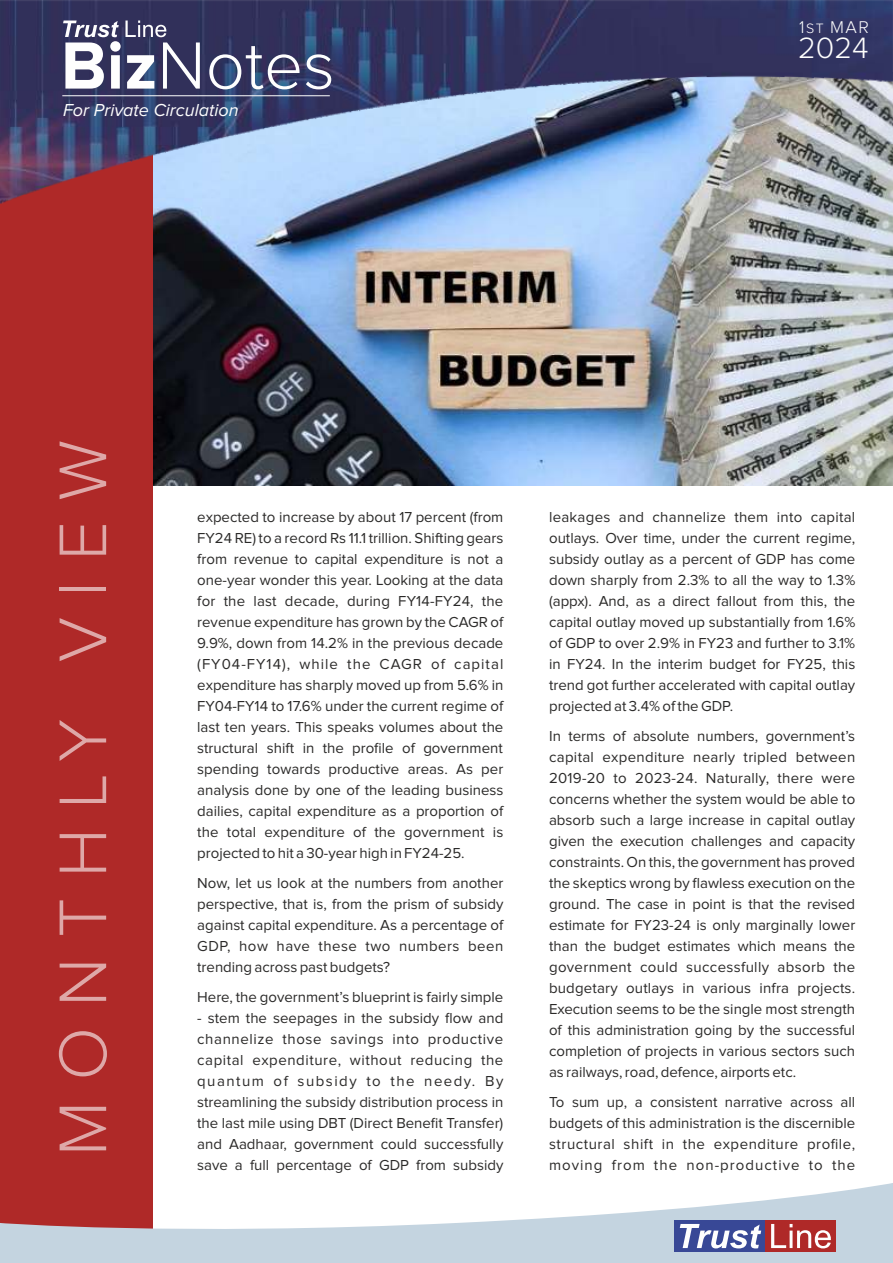
<style>
.page{position:relative;width:893px;height:1263px;background:#fff}
.page>*{position:absolute;margin:0;border:0;box-sizing:border-box;transform-origin:0 0}
.t1{font:300 69.75px "Proxima Nova";letter-spacing:.295em;color:rgb(254 254 254/.6)}
.t2{font:300 69.15px "Proxima Nova";color:#fefefe}
.t3{font:300 30.45px "Proxima Nova";color:#fefefe}
.t4{font:italic 18px "Proxima Nova";color:#fefefe}
.t5{font:300 17.55px "Proxima Nova";color:#fefefe}
.t6{font:15px/21px "Proxima Nova";color:#2b2a29;text-align:justify}
.s1{font-weight:700}
.s2{font-size:14.1px}
</style>
<div class="page">
<img style="left:152px;top:203px;width:741px;height:282px">
<div style="left:0;top:137px;width:152px;height:1126px;background:#af2928"></div>
<svg style="left:0;top:1183px;width:893px;height:80px;fill:#c4d4e0"></svg>
<div style="left:675px;top:1220px;width:161px;height:31px;background:#384896"></div>
<div style="left:765px;top:1220px;width:71px;height:31px;background:#af2928"></div>
<svg style="left:680px;top:1224px;width:151px;height:24px"></svg>
<img style="left:0;top:0;width:893px;height:203px">
<hr style="left:62px;top:95px;width:268px;height:1px;background:#fefefe">
<svg style="left:63px;top:21px;width:103px;height:16px"></svg>
<h2 class="t2" style="left:61px;top:34px;width:275px"><span class="s1">Biz</span>Notes</h2>
<p class="t4" style="left:63px;top:102px;width:177px">For Private Circulation</p>
<p class="t5" style="left:799px;top:19px;width:71px">1<span class="s2">ST</span> MAR</p>
<h3 class="t3" style="left:798px;top:34px;width:72px">2024</h3>
<h1 class="t1" style="left:51px;top:1156px;width:718px;rotate:-90deg">MONTHLY VIEW</h1>
<p class="t6" style="left:197px;top:507px;width:308px">expected to increase by about 17 percent (from FY24 RE) to a record Rs 11.1 trillion. Shifting gears from revenue to capital expenditure is not a one-year wonder this year. Looking at the data for the last decade, during FY14-FY24, the revenue expenditure has grown by the CAGR of 9.9%, down from 14.2% in the previous decade (FY04-FY14), while the CAGR of capital expenditure has sharply moved up from 5.6% in FY04-FY14 to 17.6% under the current regime of last ten years. This speaks volumes about the structural shift in the profile of government spending towards productive areas. As per analysis done by one of the leading business dailies, capital expenditure as a proportion of the total expenditure of the government is projected to hit a 30-year high in FY24-25.</p>
<p class="t6" style="left:197px;top:873px;width:308px">Now, let us look at the numbers from another perspective, that is, from the prism of subsidy against capital expenditure. As a percentage of GDP, how have these two numbers been trending across past budgets?</p>
<p class="t6" style="left:197px;top:987px;width:308px">Here, the government’s blueprint is fairly simple</p>
<p class="t6" style="left:197px;top:1008px;width:308px">- stem the seepages in the subsidy flow and channelize those savings into productive capital expenditure, without reducing the quantum of subsidy to the needy. By streamlining the subsidy distribution process in the last mile using DBT (Direct Benefit Transfer) and Aadhaar, government could successfully save a full percentage of GDP from subsidy</p>
<p class="t6" style="left:549px;top:507px;width:308px">leakages and channelize them into capital outlays. Over time, under the current regime, subsidy outlay as a percent of GDP has come down sharply from 2.3% to all the way to 1.3% (appx). And, as a direct fallout from this, the capital outlay moved up substantially from 1.6% of GDP to over 2.9% in FY23 and further to 3.1% in FY24. In the interim budget for FY25, this trend got further accelerated with capital outlay projected at 3.4% of the GDP.</p>
<p class="t6" style="left:549px;top:726px;width:308px">In terms of absolute numbers, government’s capital expenditure nearly tripled between 2019-20 to 2023-24. Naturally, there were concerns whether the system would be able to absorb such a large increase in capital outlay given the execution challenges and capacity constraints. On this, the government has proved the skeptics wrong by flawless execution on the ground. The case in point is that the revised estimate for FY23-24 is only marginally lower than the budget estimates which means the government could successfully absorb the budgetary outlays in various infra projects.<br>Execution seems to be the single most strength of this administration going by the successful completion of projects in various sectors such as railways, road, defence, airports etc.</p>
<p class="t6" style="left:549px;top:1092px;width:308px">To sum up, a consistent narrative across all budgets of this administration is the discernible structural shift in the expenditure profile, moving from the non-productive to the</p>
</div>
